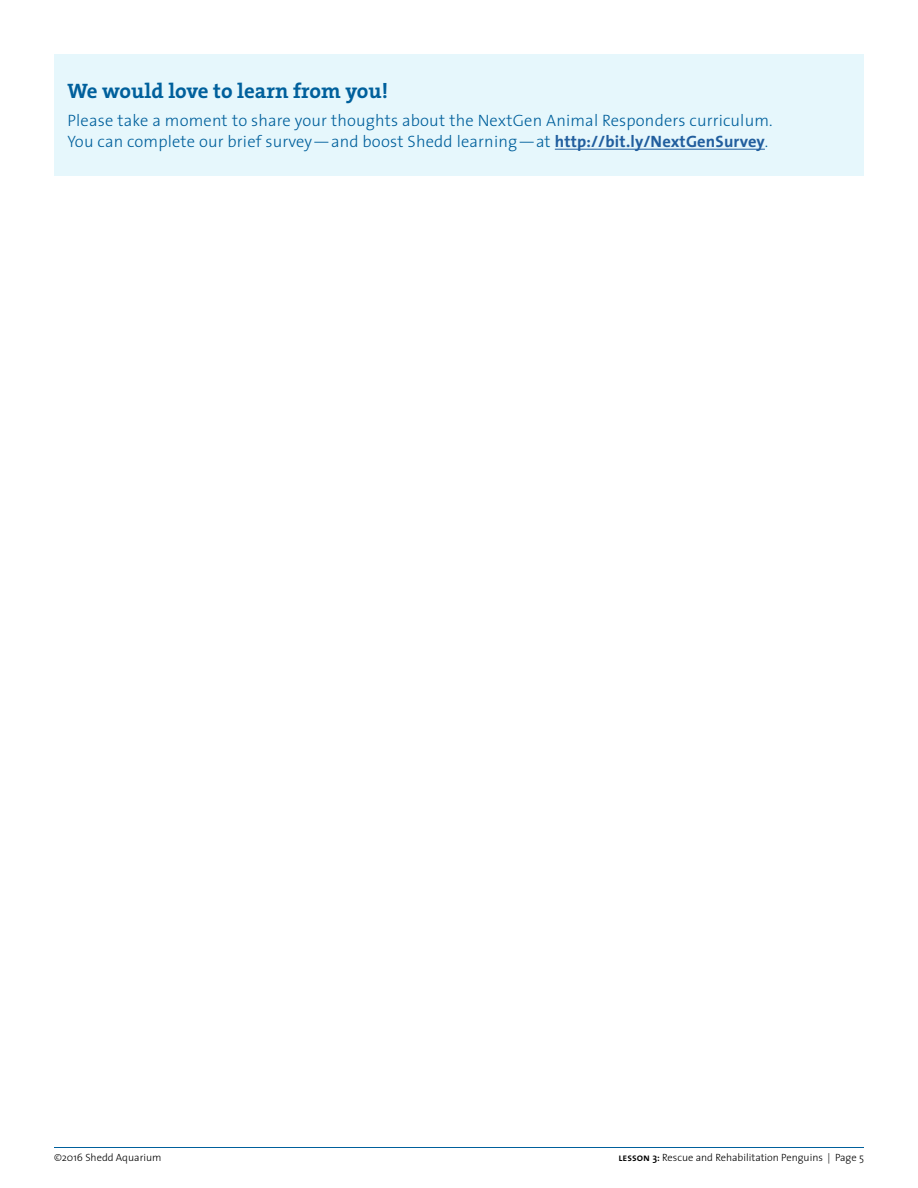
<style>
.page{position:relative;width:918px;height:1188px;background:#fff}
.page>*{position:absolute;margin:0;border:0;box-sizing:border-box;transform-origin:0 0}
.t1{font:700 21px "The Serif";color:#00609c}
.t2{font:300 16.5px/21px "The Sans";letter-spacing:.01em;color:#00609c}
.t3{font:300 10.5px "The Sans";color:#000}
.s1{font-weight:700;color:#215e9e}
.s2{font-family:"The Sans Semi Bold Caps";font-weight:400}
.s3{font-weight:600}
</style>
<div class="page">
<div style="left:54px;top:54px;width:810px;height:122px;background:#e6f7fc"></div>
<hr style="left:555px;top:149px;width:210px;height:1px;background:#215e9e">
<hr style="left:54px;top:1147px;width:810px;height:1px;background:#00609c">
<p class="t1" style="left:68px;top:73px;width:322px">We would love to learn from you!</p>
<p class="t2" style="left:68px;top:109px;width:707px">Please take a moment to share your thoughts about the NextGen Animal Responders curriculum.<br>You can complete our brief survey— and boost Shedd learning— at <span class="s1">http://bit.ly/NextGenSurvey</span>.</p>
<p class="t3" style="left:54px;top:1149px;width:109px">©2016 Shedd Aquarium</p>
<p class="t3" style="left:618px;top:1149px;width:247px"><span class="s2">lesson</span> <span class="s3">3</span><span class="s2">:</span> Rescue and Rehabilitation Penguins | Page 5</p>
</div>
